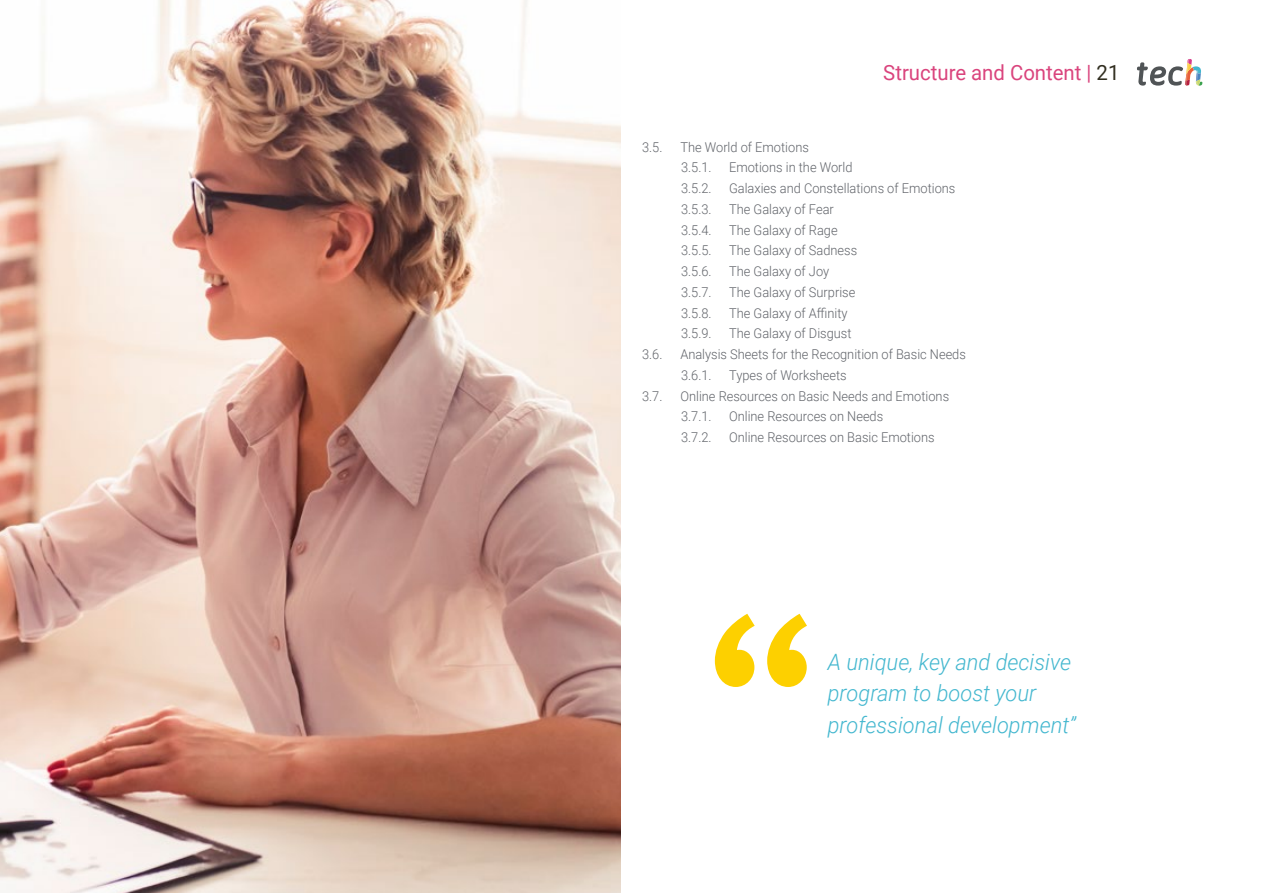
<style>
.page{position:relative;width:1263px;height:893px;background:#fff}
.page>*{position:absolute;margin:0;border:0;box-sizing:border-box;transform-origin:0 0}
.t1{font:italic 300 22.5px/31.5px "Roboto";color:#43b7cf}
.t2{font:21px "Roboto";color:#da447d}
.t3{font:300 13.5px/20.7px "Roboto";color:#61646a;scale:.95 1}
.s1{color:#312e20}
</style>
<div class="page">
<img style="left:0;top:0;width:621px;height:893px">
<svg style="left:1137px;top:59px;width:65px;height:27px"></svg>
<svg style="left:715px;top:614px;width:92px;height:73px"></svg>
<p class="t3" style="left:642px;top:136px;width:23px">3.5.</p>
<p class="t3" style="left:680px;top:136px;width:137px">The World of Emotions<br>3.5.1.</p>
<p class="t3" style="left:729px;top:157px;width:131px">Emotions in the World</p>
<h2 class="t2" style="left:883px;top:57px;width:238px">Structure and Content | <span class="s1">21</span></h2>
<p class="t3" style="left:681px;top:177px;width:34px">3.5.2.</p>
<p class="t3" style="left:729px;top:177px;width:240px">Galaxies and Constellations of Emotions</p>
<p class="t3" style="left:681px;top:198px;width:34px">3.5.3.</p>
<p class="t3" style="left:729px;top:198px;width:112px">The Galaxy of Fear</p>
<p class="t3" style="left:681px;top:219px;width:34px">3.5.4.</p>
<p class="t3" style="left:729px;top:219px;width:116px">The Galaxy of Rage</p>
<p class="t3" style="left:681px;top:240px;width:34px">3.5.5.</p>
<p class="t3" style="left:729px;top:240px;width:136px">The Galaxy of Sadness</p>
<p class="t3" style="left:681px;top:260px;width:34px">3.5.6.</p>
<p class="t3" style="left:729px;top:260px;width:107px">The Galaxy of Joy</p>
<p class="t3" style="left:681px;top:281px;width:34px">3.5.7.</p>
<p class="t3" style="left:729px;top:281px;width:134px">The Galaxy of Surprise</p>
<p class="t3" style="left:681px;top:302px;width:34px">3.5.8.</p>
<p class="t3" style="left:729px;top:302px;width:126px">The Galaxy of Affinity</p>
<p class="t3" style="left:681px;top:323px;width:34px">3.5.9.</p>
<p class="t3" style="left:729px;top:323px;width:130px">The Galaxy of Disgust</p>
<p class="t3" style="left:642px;top:343px;width:23px">3.6.</p>
<p class="t3" style="left:680px;top:343px;width:302px">Analysis Sheets for the Recognition of Basic Needs<br>3.6.1.</p>
<p class="t3" style="left:729px;top:364px;width:125px">Types of Worksheets</p>
<p class="t3" style="left:642px;top:385px;width:23px">3.7.</p>
<p class="t3" style="left:680px;top:385px;width:284px">Online Resources on Basic Needs and Emotions<br>3.7.1.</p>
<p class="t3" style="left:729px;top:406px;width:164px">Online Resources on Needs</p>
<p class="t3" style="left:681px;top:426px;width:34px">3.7.2.</p>
<p class="t3" style="left:729px;top:426px;width:218px">Online Resources on Basic Emotions</p>
<h1 class="t1" style="left:828px;top:645px;width:250px">A unique, key and decisive program to boost your professional development”</h1>
</div>
